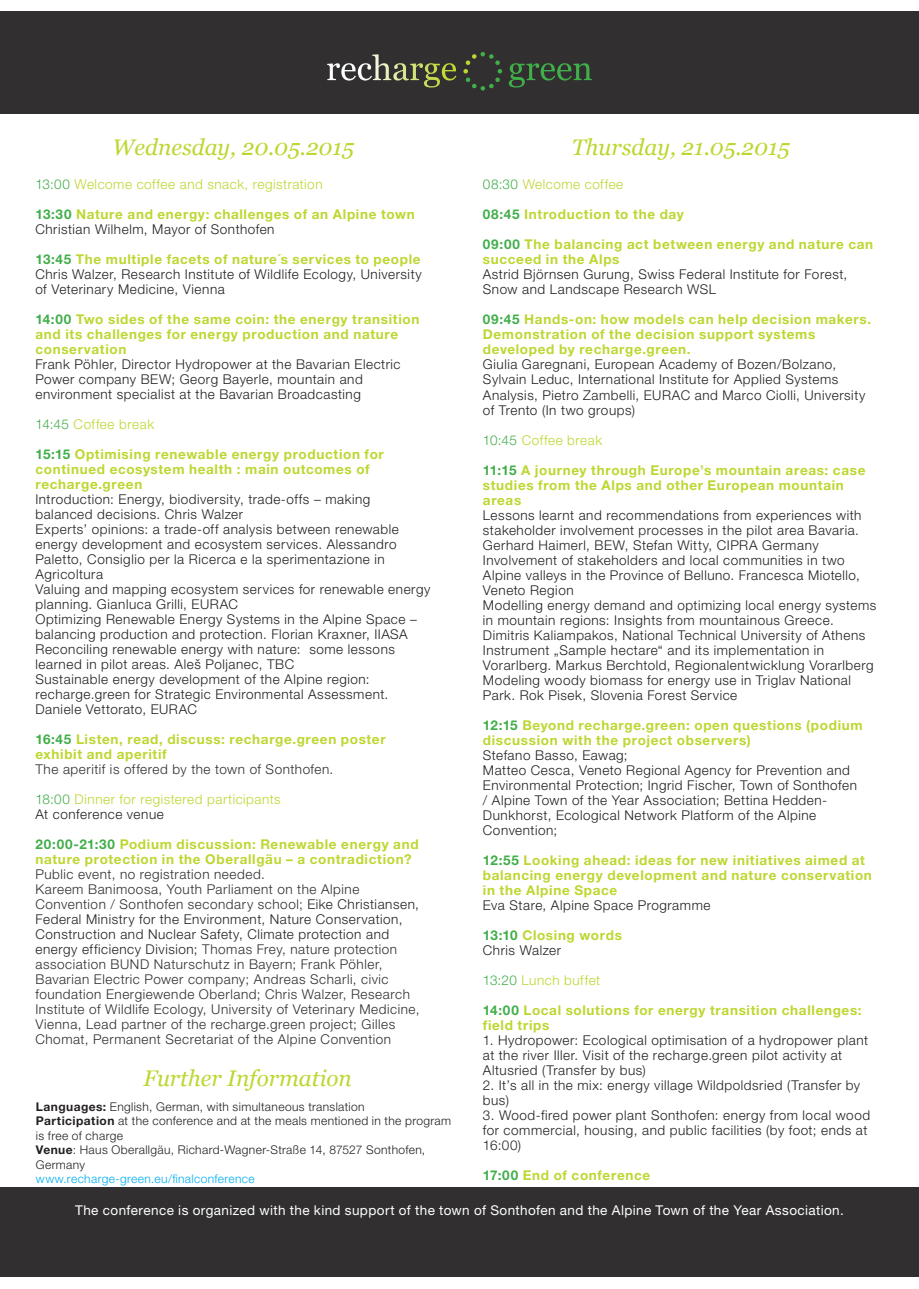
<style>
.page{position:relative;width:919px;height:1289px;background:#fff}
.page>*{position:absolute;margin:0;border:0;box-sizing:border-box;transform-origin:0 0}
.t1{font:italic 22.5px "Georgia";color:#bed630}
.t2{font:300 13.5px/15px "Helvetica Neue LT Pro";letter-spacing:.04em;color:#231f20}
.t3{font:700 13.5px/15px "Helvetica Neue LT Pro";letter-spacing:.05em;color:#bed630}
.t4{font:300 13.5px/15px "Helvetica Neue LT Pro";letter-spacing:.04em;color:#312f30}
.t5{font:300 13.5px/15px "Helvetica Neue LT Pro";letter-spacing:.04em;color:#bed630}
.t6{font:13.5px "Helvetica Neue LT Pro";letter-spacing:.03em;color:#fff}
.t7{font:300 12px/14.4px "Helvetica Neue LT Pro";letter-spacing:.03em;color:#231f20}
.t8{font:300 12px "Helvetica Neue LT Pro";letter-spacing:.03em;color:#00aeef}
.s1{color:#40ae49}
.s2{font-weight:300;color:#231f20}
.s3{font-weight:700;color:#40ae49}
.s4{font-weight:700;color:#bed630}
.s5{color:#231f20}
.s6{font-weight:700}
</style>
<div class="page">
<div style="left:0;top:12px;width:918px;height:102px;background:#312f30"></div>
<div style="left:0;top:1186px;width:918px;height:90px;background:#312f30"></div>
<svg style="left:463px;top:52px;width:39px;height:39px"></svg>
<svg style="left:508px;top:63px;width:83px;height:24px"></svg>
<img style="left:372px;top:54px;width:84px;height:33px">
<h1 class="t1" style="left:113px;top:133px;width:243px">Wednesday, 20.05.2015</h1>
<p class="t5" style="left:35px;top:176px;width:289px"><span class="s1">13:00</span> Welcome coffee and snack, registration</p>
<p class="t3" style="left:35px;top:206px;width:381px"><span class="s1">13:30</span> Nature and energy: challenges of an Alpine town<br><span class="s2">Christian Wilhelm, Mayor of Sonthofen</span></p>
<p class="t2" style="left:35px;top:251px;width:388px;text-align:justify"><span class="s3">13:45</span> <span class="s4">The multiple facets of nature´s services to people </span>Chris Walzer, Research Institute of Wildlife Ecology, University of Veterinary Medicine, Vienna</p>
<p class="t3" style="left:35px;top:311px;width:385px"><span class="s1">14:00</span> Two sides of the same coin: the energy transition and its challenges for energy production and nature conservation</p>
<p class="t2" style="left:35px;top:356px;width:366px">Frank Pöhler, Director Hydropower at the Bavarian Electric<br>Power company BEW; Georg Bayerle, mountain and environment specialist at the Bavarian Broadcasting</p>
<p class="t5" style="left:35px;top:416px;width:120px"><span class="s1">14:45</span> Coffee break</p>
<p class="t3" style="left:35px;top:446px;width:350px"><span class="s1">15:15</span> Optimising renewable energy production for continued ecosystem health : main outcomes of recharge.green</p>
<p class="t2" style="left:35px;top:491px;width:396px">Introduction: Energy, biodiversity, trade-offs – making balanced decisions. Chris Walzer<br>Experts’ opinions: a trade-off analysis between renewable energy development and ecosystem services. Alessandro Paletto, Consiglio per la Ricerca e la sperimentazione in Agricoltura<br>Valuing and mapping ecosystem services for renewable energy planning. Gianluca Grilli, EURAC<br>Optimizing Renewable Energy Systems in the Alpine Space – balancing production and protection. Florian Kraxner, IIASA Reconciling renewable energy with nature: some lessons learned in pilot areas. Aleš Poljanec, TBC<br>Sustainable energy development of the Alpine region: recharge.green for Strategic Environmental Assessment.<br>Daniele Vettorato, EURAC</p>
<p class="t3" style="left:35px;top:731px;width:351px"><span class="s1">16:45</span> Listen, read, discuss: recharge.green poster exhibit and aperitif</p>
<p class="t4" style="left:35px;top:761px;width:299px">The aperitif is offered by the town of Sonthofen.</p>
<p class="t5" style="left:35px;top:791px;width:247px"><span class="s1">18:00</span> Dinner for registered participants<br><span class="s5">At conference venue</span></p>
<p class="t3" style="left:35px;top:836px;width:384px"><span class="s1">20:00-21:30</span> Podium discussion: Renewable energy and nature protection in the Oberallgäu – a contradiction?</p>
<p class="t4" style="left:35px;top:866px;width:385px">Public event, no registration needed.<br>Kareem Banimoosa, Youth Parliament on the Alpine Convention / Sonthofen secondary school; <span class="s5">Eike Christiansen, Federal Ministry for the Environment, Nature Conservation, Construction and Nuclear Safety, Climate protection and energy efficiency Division;</span> Thomas Frey, nature protection association BUND Naturschutz in Bayern; Frank Pöhler, Bavarian Electric Power company; Andreas Scharli, civic foundation Energiewende Oberland; Chris Walzer, Research Institute of Wildlife Ecology, University of Veterinary Medicine, Vienna, Lead partner of the recharge.green project; Gilles Chomat, Permanent Secretariat of the Alpine Convention</p>
<h1 class="t1" style="left:143px;top:1063px;width:210px">Further Information</h1>
<p class="t7" style="left:36px;top:1099px;width:417px"><span class="s6">Languages:</span> English, German, with simultaneous translation<br><span class="s6">Participation</span> at the conference and at the meals mentioned in the program is free of charge<br><span class="s6">Venue</span>: Haus Oberallgäu, Richard-Wagner-Straße 14, 87527 Sonthofen, Germany</p>
<p class="t8" style="left:36px;top:1171px;width:220px">www.recharge-green.eu/finalconference</p>
<h1 class="t1" style="left:572px;top:133px;width:219px">Thursday, 21.05.2015</h1>
<p class="t5" style="left:483px;top:177px;width:142px"><span class="s1">08:30</span> Welcome coffee</p>
<p class="t3" style="left:483px;top:207px;width:202px"><span class="s1">08:45</span> Introduction to the day</p>
<p class="t3" style="left:483px;top:237px;width:392px"><span class="s1">09:00</span> The balancing act between energy and nature can succeed in the Alps</p>
<p class="t2" style="left:483px;top:267px;width:366px">Astrid Björnsen Gurung, Swiss Federal Institute for Forest,<br>Snow and Landscape Research WSL</p>
<p class="t3" style="left:483px;top:312px;width:390px"><span class="s1">09:45</span> Hands-on: how models can help decision makers.<br>Demonstration of the decision support systems developed by recharge.green.</p>
<p class="t2" style="left:483px;top:357px;width:384px">Giulia Garegnani, European Academy of Bozen/Bolzano, Sylvain Leduc, International Institute for Applied Systems Analysis, Pietro Zambelli, EURAC and Marco Ciolli, University of Trento (In two groups)</p>
<p class="t5" style="left:483px;top:432px;width:121px"><span class="s1">10:45</span> Coffee break</p>
<p class="t3" style="left:483px;top:462px;width:384px"><span class="s1">11:15</span> A journey through Europe’s mountain areas: case studies from the Alps and other European mountain areas</p>
<p class="t2" style="left:483px;top:507px;width:395px">Lessons learnt and recommendations from experiences with stakeholder involvement processes in the pilot area Bavaria.<br>Gerhard Haimerl, BEW, Stefan Witty, CIPRA Germany Involvement of stakeholders and local communities in two Alpine valleys in the Province of Belluno. Francesca Miotello, Veneto Region<br>Modelling energy demand and optimizing local energy systems in mountain regions: Insights from mountainous Greece.<br>Dimitris Kaliampakos, National Technical University of Athens Instrument „Sample hectare“ and its implementation in Vorarlberg. Markus Berchtold, Regionalentwicklung Vorarlberg Modeling woody biomass for energy use in Triglav National Park. Rok Pisek, Slovenia Forest Service</p>
<p class="t3" style="left:483px;top:717px;width:381px"><span class="s1">12:15</span> Beyond recharge.green: open questions (podium discussion with the project observers)</p>
<p class="t2" style="left:483px;top:747px;width:375px">Stefano Basso, Eawag;<br>Matteo Cesca, Veneto Regional Agency for Prevention and Environmental Protection; Ingrid Fischer, Town of Sonthofen / Alpine Town of the Year Association; Bettina Hedden-Dunkhorst, Ecological Network Platform of the Alpine Convention;</p>
<p class="t3" style="left:483px;top:852px;width:390px"><span class="s1">12:55</span> Looking ahead: ideas for new initiatives aimed at balancing energy development and nature conservation in the Alpine Space</p>
<p class="t2" style="left:483px;top:897px;width:229px">Eva Stare, Alpine Space Programme</p>
<p class="t3" style="left:483px;top:927px;width:140px"><span class="s1">13:10</span> Closing words<br><span class="s2">Chris Walzer</span></p>
<p class="t5" style="left:483px;top:972px;width:119px"><span class="s1">13:20</span> Lunch buffet</p>
<p class="t3" style="left:483px;top:1002px;width:380px"><span class="s1">14:00</span> Local solutions for energy transition challenges: field trips</p>
<p class="t2" style="left:483px;top:1032px;width:386px">1. Hydropower: Ecological optimisation of a hydropower plant at the river Iller. Visit of the recharge.green pilot activity at<br>Altusried (Transfer by bus)</p>
<p class="t2" style="left:483px;top:1077px;width:379px">2. It’s all in the mix: energy village Wildpoldsried (Transfer by bus)</p>
<p class="t2" style="left:483px;top:1107px;width:389px">3. Wood-fired power plant Sonthofen: energy from local wood for commercial, housing, and public facilities (by foot; ends at<br>16:00)</p>
<p class="t3" style="left:483px;top:1167px;width:169px"><span class="s1">17:00</span> End of conference</p>
<p class="t6" style="left:75px;top:1201px;width:770px">The conference is organized with the kind support of the town of Sonthofen and the Alpine Town of the Year Association.</p>
</div>
